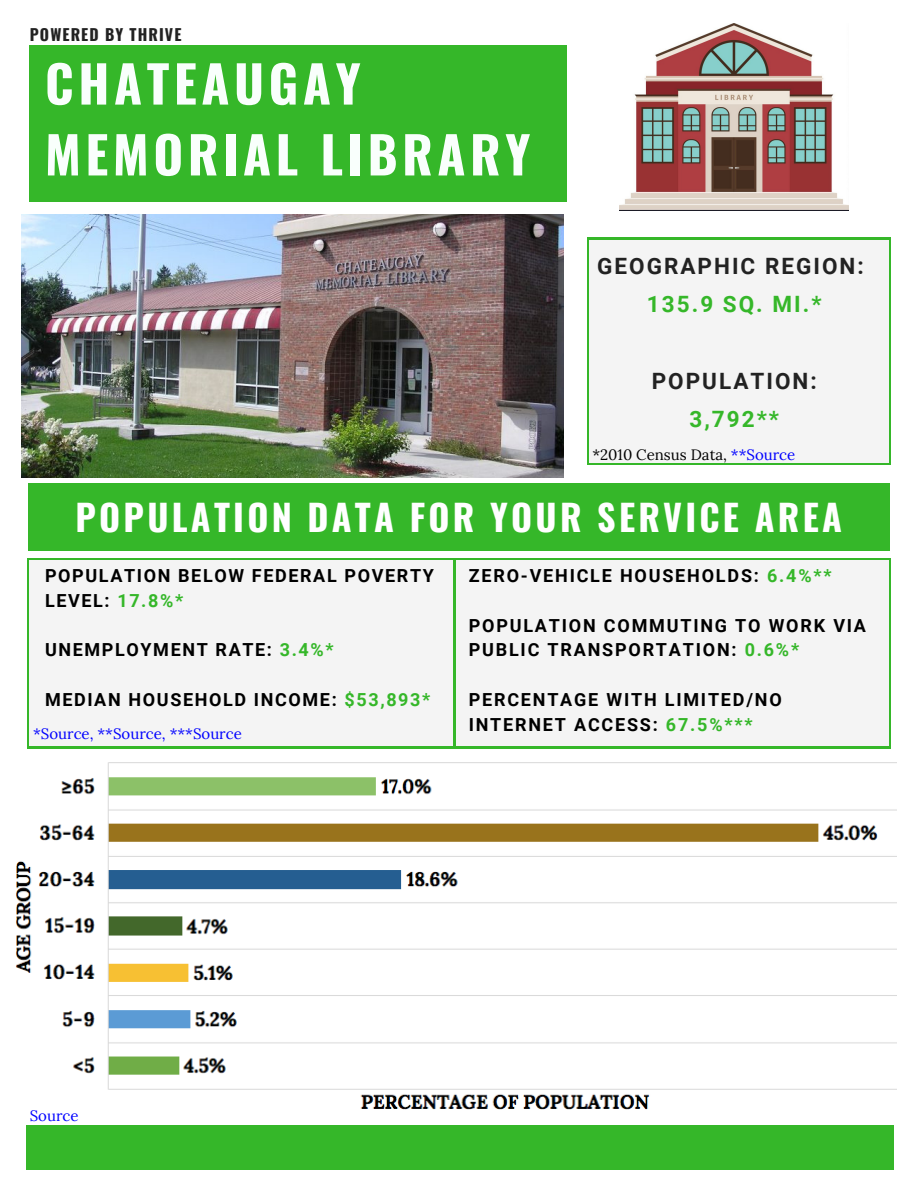
<style>
.page{position:relative;width:918px;height:1188px;background:#fff}
.page>*{position:absolute;margin:0;border:0;box-sizing:border-box;transform-origin:0 0}
.t1{font:700 51px/70.8px "Oswald";letter-spacing:.09em;color:#f9fffc}
.t2{font:700 36px "Oswald";letter-spacing:.09em;color:#fff}
.t3{font:700 22.5px "Roboto";letter-spacing:.09em;color:#222}
.t4{font:700 22.5px "Roboto";letter-spacing:.09em;color:#35b729}
.t5{font:700 18px/24.8px "Roboto";letter-spacing:.1em;color:#000}
.t6{font:700 15.9px "Oswald";letter-spacing:.07em;color:#222}
.t7{font:15px "Lora";color:#00f}
.t8{font:15px "Lora";color:#000}
.s1{color:#00f}
.s2{color:#35b729}
</style>
<div class="page">
<div style="left:29px;top:45px;width:538px;height:156px;background:#35b729"></div>
<div style="left:27px;top:1125px;width:867px;height:44px;background:#35b729"></div>
<div style="left:28px;top:484px;width:862px;height:66px;background:#35b729"></div>
<img style="left:15px;top:748px;width:882px;height:362px">
<svg style="left:27px;top:558px;width:864px;height:190px;fill:#35b729"></svg>
<div style="left:29px;top:561px;width:859px;height:185px;background:#f4f4f4"></div>
<hr style="left:453px;top:559px;width:2px;height:189px;background:#35b729">
<div style="left:587px;top:237px;width:304px;height:228px;background:linear-gradient(to right,#35b729,#35b729)"></div>
<div style="left:589px;top:240px;width:299px;height:222px;background:#f4f4f4"></div>
<img style="left:22px;top:214px;width:542px;height:263px">
<img style="left:619px;top:24px;width:230px;height:186px">
<p class="t6" style="left:30px;top:22px;width:153px">POWERED BY THRIVE</p>
<h1 class="t1" style="left:45px;top:46px;width:487px">CHATEAUGAY<br>MEMORIAL LIBRARY</h1>
<p class="t3" style="left:597px;top:253px;width:268px">GEOGRAPHIC REGION:</p>
<p class="t4" style="left:647px;top:291px;width:176px">135.9 SQ. MI.*</p>
<p class="t3" style="left:652px;top:368px;width:167px">POPULATION:</p>
<p class="t4" style="left:689px;top:406px;width:91px">3,792**</p>
<p class="t8" style="left:592px;top:445px;width:204px">*2010 Census Data, <span class="s1">**Source</span></p>
<h2 class="t2" style="left:75px;top:489px;width:768px">POPULATION DATA FOR YOUR SERVICE AREA</h2>
<p class="t5" style="left:45px;top:564px;width:390px">POPULATION BELOW FEDERAL POVERTY<br>LEVEL: <span class="s2">17.8%*</span></p>
<p class="t5" style="left:45px;top:638px;width:290px">UNEMPLOYMENT RATE: <span class="s2">3.4%*</span></p>
<p class="t5" style="left:45px;top:687px;width:387px">MEDIAN HOUSEHOLD INCOME: <span class="s2">$53,893*</span></p>
<p class="t5" style="left:469px;top:564px;width:364px">ZERO-VEHICLE HOUSEHOLDS: <span class="s2">6.4%**</span></p>
<p class="t5" style="left:469px;top:613px;width:399px">POPULATION COMMUTING TO WORK VIA<br>PUBLIC TRANSPORTATION: <span class="s2">0.6%*</span></p>
<p class="t5" style="left:469px;top:687px;width:315px">PERCENTAGE WITH LIMITED/NO<br>INTERNET ACCESS: <span class="s2">67.5%***</span></p>
<p class="t7" style="left:33px;top:724px;width:210px">*Source, **Source, ***Source</p>
<p class="t7" style="left:30px;top:1106px;width:50px">Source</p>
</div>
